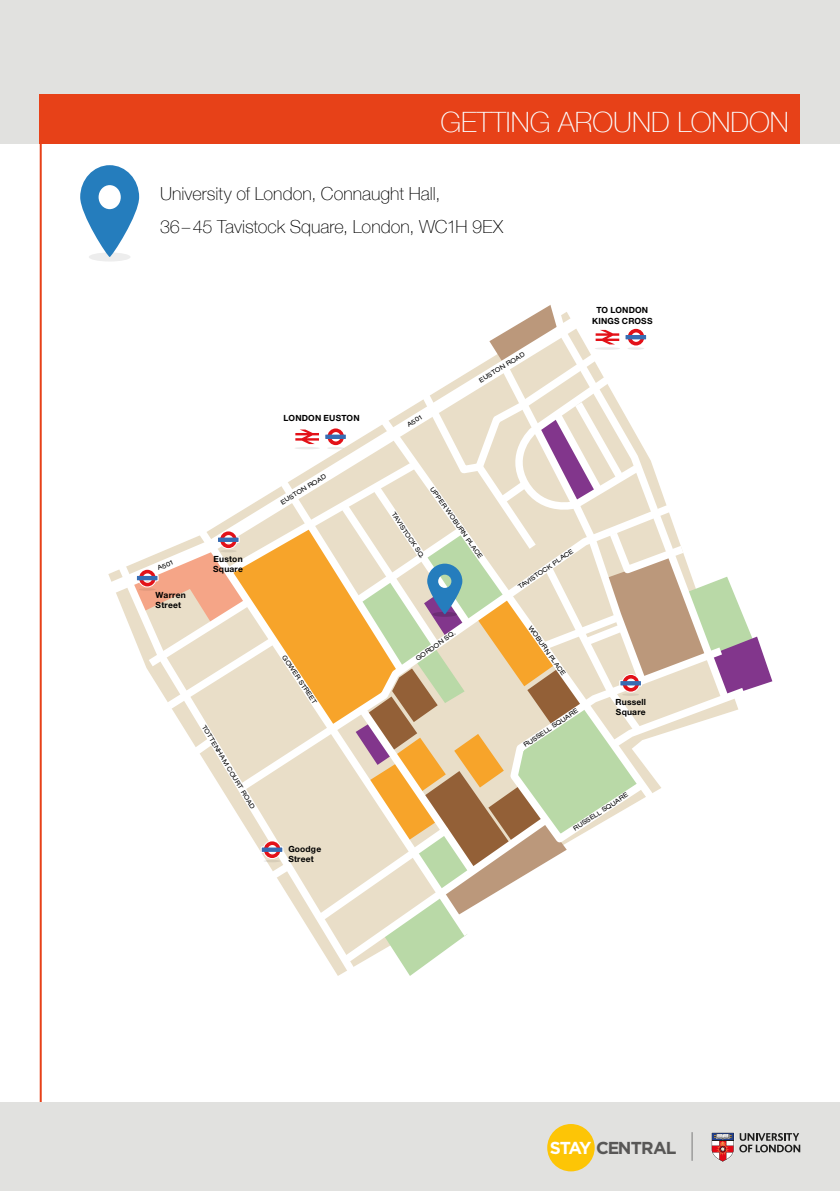
<style>
.page{position:relative;width:840px;height:1191px;background:#fff}
.page>*{position:absolute;margin:0;border:0;box-sizing:border-box;transform-origin:0 0}
.t1{font:100 28px "Helvetica Neue";color:#fbfdff}
.t2{font:100 18px/33.4px "Helvetica Neue";color:#000}
.t3{font:700 17.2px "Gotham";letter-spacing:-.06em;color:#585756}
.t4{font:700 8.6px/10.2px "Helvetica Neue LT Pro";letter-spacing:.02em;color:#000}
.t5{font:expanded 6.4px "Helvetica Neue LT Pro";color:#000}
.s1{color:#fff}
</style>
<div class="page">
<div style="left:0;top:0;width:839px;height:144px;background:#e1e1df"></div>
<div style="left:40px;top:94px;width:759px;height:50px;background:#e74118"></div>
<svg style="left:130px;top:305px;width:642px;height:671px"></svg>
<div style="left:89px;top:252px;width:41px;height:9px;background:#ededed;border-radius:50%"></div>
<svg style="left:80px;top:165px;width:59px;height:92px"></svg>
<hr style="left:40px;top:109px;width:2px;height:1036px;background:#e74118">
<div style="left:0;top:1102px;width:839px;height:89px;background:#e1e1df"></div>
<div style="left:547px;top:1124px;width:47px;height:47px;background:#fdc506;border-radius:50%"></div>
<svg style="left:691px;top:1132px;width:1px;height:28px"></svg>
<svg style="left:711px;top:1132px;width:88px;height:30px"></svg>
<h1 class="t1" style="left:440px;top:101px;width:350px">GETTING AROUND LONDON</h1>
<h2 class="t2" style="left:160px;top:176px;width:344px">University of London, Connaught Hall,<br>36–45 Tavistock Square, London, WC1H 9EX</h2>
<p class="t5" style="left:156px;top:565px;width:18px;rotate:-23deg">A501</p>
<h3 class="t4" style="left:155px;top:589px;width:32px">Warren<br>Street</h3>
<h3 class="t4" style="left:213px;top:553px;width:31px">Euston<br>Square</h3>
<h3 class="t4" style="left:283px;top:413px;width:77px">LONDON EUSTON</h3>
<p class="t5" style="left:279px;top:500px;width:54px;rotate:-32deg">EUSTON ROAD</p>
<p class="t5" style="left:405px;top:422px;width:18px;rotate:-32deg">A501</p>
<p class="t5" style="left:477px;top:378px;width:54px;rotate:-32deg">EUSTON ROAD</p>
<h3 class="t4" style="left:591px;top:305px;width:62px;text-align:center">TO LONDON<br>KINGS CROSS</h3>
<p class="t5" style="left:435px;top:485px;width:87px;rotate:55deg">UPPER WOBURN PLACE</p>
<p class="t5" style="left:396px;top:511px;width:55px;rotate:56deg">TAVISTOCK SQ.</p>
<p class="t5" style="left:516px;top:584px;width:67px;rotate:-35deg">TAVISTOCK PLACE</p>
<p class="t5" style="left:207px;top:723px;width:98px;rotate:59deg">TOTTENHAM COURT ROAD</p>
<p class="t5" style="left:287px;top:653px;width:59px;rotate:57deg">GOWER STREET</p>
<h3 class="t4" style="left:288px;top:843px;width:34px">Goodge<br>Street</h3>
<p class="t5" style="left:414px;top:656px;width:48px;rotate:-35deg">GORDON SQ.</p>
<p class="t5" style="left:532px;top:624px;width:61px;rotate:55deg">WOBURN PLACE</p>
<p class="t5" style="left:522px;top:742px;width:65px;rotate:-34deg">RUSSELL SQUARE</p>
<h3 class="t4" style="left:615px;top:697px;width:32px">Russell<br>Square</h3>
<p class="t5" style="left:571px;top:826px;width:65px;rotate:-33deg">RUSSELL SQUARE</p>
<h3 class="t3" style="left:549px;top:1138px;width:128px"><span class="s1">STAY</span> CENTRAL</h3>
</div>
